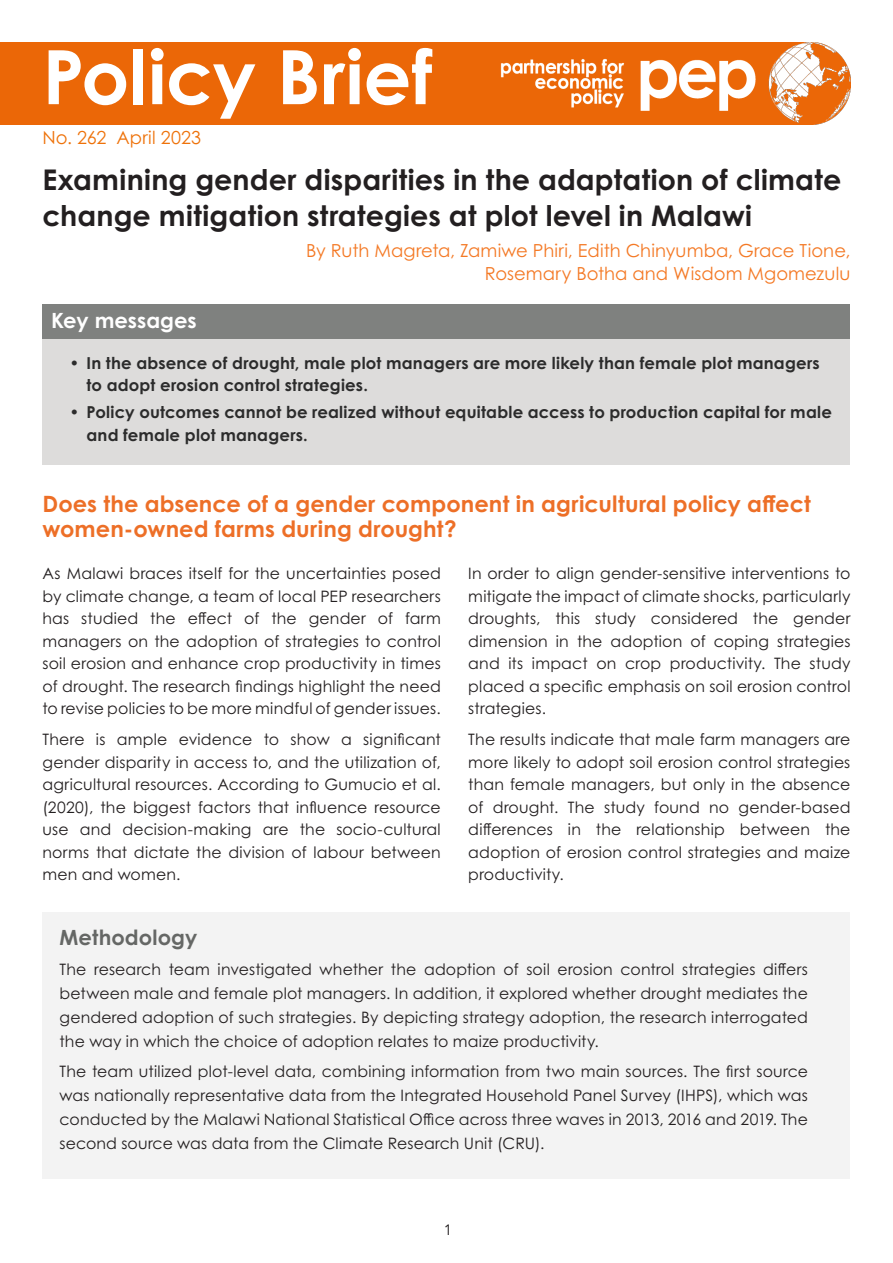
<style>
.page{position:relative;width:893px;height:1263px;background:#fff}
.page>*{position:absolute;margin:0;border:0;box-sizing:border-box;transform-origin:0 0}
.t1{font:700 75px "Century Gothic Pro";color:#fff}
.t2{font:700 28.5px/36px "Century Gothic Pro";letter-spacing:.005em;color:#231f20}
.t3{font:700 22.5px/25.5px "Century Gothic Pro";letter-spacing:.005em;color:#ed6f27}
.t4{font:700 21px "Century Gothic Pro";color:#fff}
.t5{font:700 21px "Century Gothic Pro";letter-spacing:.005em;color:#656765}
.t6{font:18px "Century Gothic Pro";letter-spacing:.005em;color:#f47925}
.t7{font:18px "Century Gothic Pro";letter-spacing:.01em;color:#ee720a}
.t8{font:700 16.5px/22.5px "Century Gothic Pro";letter-spacing:.01em;color:#000}
.t9{font:15.75px/22.5px "Century Gothic Pro";letter-spacing:.01em;color:#231f20;text-align:justify}
.t10{font:15px "Avenir";color:#231f20}
</style>
<div class="page">
<div style="left:43px;top:305px;width:807px;height:160px;background:#dddcdb"></div>
<div style="left:43px;top:304px;width:807px;height:35px;background:#7f817f"></div>
<img style="left:0;top:43px;width:850px;height:81px">
<div style="left:43px;top:912px;width:807px;height:267px;background:#f3f3f3"></div>
<p class="t1" style="left:43px;top:30px;width:391px">Policy Brief</p>
<p class="t7" style="left:43px;top:126px;width:160px">No. 262 April 2023</p>
<p class="t2" style="left:43px;top:161px;width:800px">Examining gender disparities in the adaptation of climate change mitigation strategies at plot level in Malawi</p>
<h3 class="t4" style="left:51px;top:307px;width:147px">Key messages</h3>
<p class="t6" style="left:306px;top:240px;width:546px">By Ruth Magreta, Zamiwe Phiri, Edith Chinyumba, Grace Tione,</p>
<p class="t6" style="left:485px;top:262px;width:367px">Rosemary Botha and Wisdom Mgomezulu</p>
<p class="t8" style="left:87px;top:351px;width:735px;text-indent:-17px">• In the absence of drought, male plot managers are more likely than female plot managers to adopt erosion control strategies.</p>
<p class="t8" style="left:87px;top:401px;width:747px;text-indent:-17px">• Policy outcomes cannot be realized without equitable access to production capital for male and female plot managers.</p>
<p class="t3" style="left:43px;top:491px;width:770px">Does the absence of a gender component in agricultural policy affect women-owned farms during drought?</p>
<p class="t9" style="left:43px;top:562px;width:400px">As Malawi braces itself for the uncertainties posed by climate change, a team of local PEP researchers has studied the effect of the gender of farm managers on the adoption of strategies to control soil erosion and enhance crop productivity in times of drought. The research findings highlight the need to revise policies to be more mindful of gender issues.</p>
<p class="t9" style="left:43px;top:728px;width:400px">There is ample evidence to show a significant gender disparity in access to, and the utilization of, agricultural resources. According to Gumucio et al. (2020), the biggest factors that influence resource use and decision-making are the socio-cultural norms that dictate the division of labour between men and women.</p>
<p class="t9" style="left:468px;top:562px;width:384px">In order to align gender-sensitive interventions to mitigate the impact of climate shocks, particularly droughts, this study considered the gender dimension in the adoption of coping strategies and its impact on crop productivity. The study placed a specific emphasis on soil erosion control strategies.</p>
<p class="t9" style="left:468px;top:728px;width:384px">The results indicate that male farm managers are more likely to adopt soil erosion control strategies than female managers, but only in the absence of drought. The study found no gender-based differences in the relationship between the adoption of erosion control strategies and maize productivity.</p>
<p class="t5" style="left:60px;top:924px;width:139px">Methodology</p>
<p class="t9" style="left:60px;top:957px;width:750px;line-height:24px">The research team investigated whether the adoption of soil erosion control strategies differs between male and female plot managers. In addition, it explored whether drought mediates the gendered adoption of such strategies. By depicting strategy adoption, the research interrogated the way in which the choice of adoption relates to maize productivity.</p>
<p class="t9" style="left:60px;top:1059px;width:750px;line-height:24px">The team utilized plot-level data, combining information from two main sources. The first source was nationally representative data from the Integrated Household Panel Survey (IHPS), which was conducted by the Malawi National Statistical Office across three waves in 2013, 2016 and 2019. The second source was data from the Climate Research Unit (CRU).</p>
<p class="t10" style="left:444px;top:1221px;width:10px">1</p>
</div>
